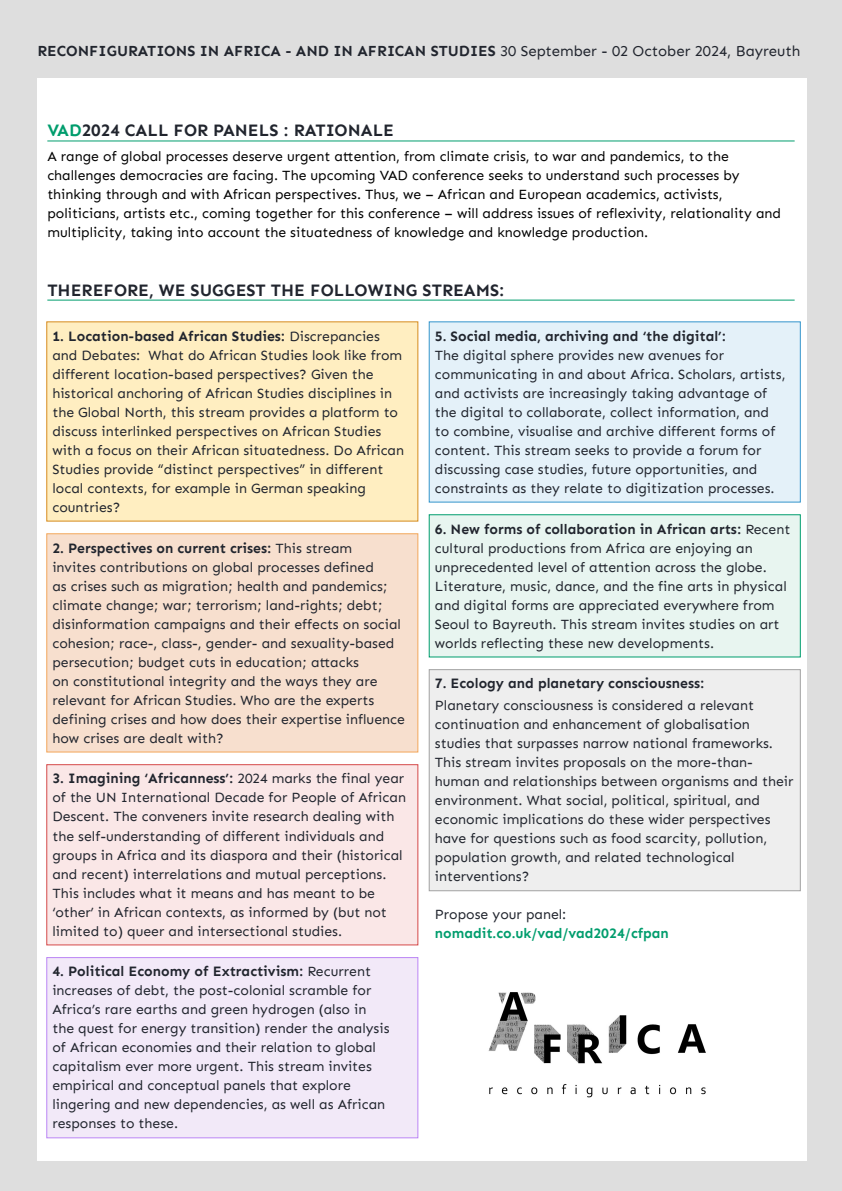
<style>
.page{position:relative;width:842px;height:1191px;background:#dedede}
.page>*{position:absolute;margin:0;border:0;box-sizing:border-box;transform-origin:0 0}
.t1{font:700 17px "Sen";color:#21252e}
.t2{font:700 15px "Sen";color:#21252e}
.t3{font:14px/19px "Sen";color:#21252e}
.t4{font:14px/19px "Sen";color:#000}
.t5{font:700 14px "Sen";color:#21252e}
.t6{font:700 14px "Sen";color:#009d6d}
.s1{font-weight:400}
.s2{color:#009d6d}
.s3{font-weight:700}
</style>
<div class="page">
<div style="left:37px;top:78px;width:770px;height:1082px;background:#fff"></div>
<hr style="left:47px;top:140px;width:748px;height:1px;background:#009d6d">
<hr style="left:47px;top:299px;width:748px;height:1px;background:#009d6d">
<div style="left:46px;top:321px;width:372px;height:200px;background:#ffeec1"></div>
<div style="left:46px;top:533px;width:372px;height:219px;background:#f7dfce;border:1px solid #f3a75b"></div>
<div style="left:46px;top:764px;width:372px;height:181px;background:#fae7e7;border:1px solid #d54949"></div>
<div style="left:46px;top:957px;width:372px;height:181px;background:#f2e9f8;border:1px solid #bb85f5"></div>
<div style="left:429px;top:321px;width:372px;height:181px;background:#e4f1f9;border:1px solid #3495cc"></div>
<div style="left:429px;top:514px;width:372px;height:143px;background:#e8f5f0"></div>
<div style="left:429px;top:669px;width:372px;height:222px;background:#eee;border:1px solid #a1a1a1"></div>
<img style="left:488px;top:992px;width:218px;height:106px">
<p class="t2" style="left:37px;top:42px;width:764px">RECONFIGURATIONS IN AFRICA - AND IN AFRICAN STUDIES <span class="s1">30 September - 02 October 2024, Bayreuth</span></p>
<p class="t1" style="left:47px;top:121px;width:348px"><span class="s2">VAD</span>2024 CALL FOR PANELS : RATIONALE</p>
<p class="t4" style="left:47px;top:147px;width:735px">A range of global processes deserve urgent attention, from climate crisis, to war and pandemics, to the challenges democracies are facing. The upcoming VAD conference seeks to understand such processes by thinking through and with African perspectives. Thus, we – African and European academics, activists, politicians, artists etc., coming together for this conference – will address issues of reflexivity, relationality and multiplicity, taking into account the situatedness of knowledge and knowledge production.</p>
<p class="t1" style="left:47px;top:280px;width:459px">THEREFORE, WE SUGGEST THE FOLLOWING STREAMS:</p>
<p class="t3" style="left:52px;top:326px;width:353px"><span class="s3">1. Location-based African Studies:</span> Discrepancies and Debates: What do African Studies look like from different location-based perspectives? Given the historical anchoring of African Studies disciplines in the Global North, this stream provides a platform to discuss interlinked perspectives on African Studies with a focus on their African situatedness. Do African Studies provide “distinct perspectives” in different local contexts, for example in German speaking countries?</p>
<p class="t3" style="left:52px;top:538px;width:354px"><span class="s3">2. Perspectives on current crises:</span> This stream<br>invites contributions on global processes defined<br>as crises such as migration; health and pandemics; climate change; war; terrorism; land-rights; debt; disinformation campaigns and their effects on social cohesion; race-, class-, gender- and sexuality-based persecution; budget cuts in education; attacks<br>on constitutional integrity and the ways they are relevant for African Studies. Who are the experts defining crises and how does their expertise influence how crises are dealt with?</p>
<p class="t3" style="left:52px;top:769px;width:355px"><span class="s3">3. Imagining ‘Africanness’:</span> 2024 marks the final year of the UN International Decade for People of African Descent. The conveners invite research dealing with the self-understanding of different individuals and groups in Africa and its diaspora and their (historical and recent) interrelations and mutual perceptions.<br>This includes what it means and has meant to be ‘other’ in African contexts, as informed by (but not limited to) queer and intersectional studies.</p>
<p class="t3" style="left:52px;top:962px;width:339px"><span class="s3">4. Political Economy of Extractivism:</span> Recurrent increases of debt, the post-colonial scramble for Africa’s rare earths and green hydrogen (also in the quest for energy transition) render the analysis of African economies and their relation to global capitalism ever more urgent. This stream invites empirical and conceptual panels that explore lingering and new dependencies, as well as African responses to these.</p>
<p class="t5" style="left:435px;top:328px;width:293px">5. Social media, archiving and ‘the digital’:</p>
<p class="t3" style="left:435px;top:345px;width:352px">The digital sphere provides new avenues for communicating in and about Africa. Scholars, artists, and activists are increasingly taking advantage of the digital to collaborate, collect information, and to combine, visualise and archive different forms of content. This stream seeks to provide a forum for discussing case studies, future opportunities, and constraints as they relate to digitization processes.</p>
<p class="t3" style="left:435px;top:519px;width:357px"><span class="s3">6. New forms of collaboration in African arts:</span> Recent cultural productions from Africa are enjoying an unprecedented level of attention across the globe.<br>Literature, music, dance, and the fine arts in physical and digital forms are appreciated everywhere from Seoul to Bayreuth. This stream invites studies on art worlds reflecting these new developments.</p>
<p class="t5" style="left:435px;top:675px;width:271px">7. Ecology and planetary consciousness:</p>
<p class="t3" style="left:435px;top:696px;width:360px">Planetary consciousness is considered a relevant continuation and enhancement of globalisation studies that surpasses narrow national frameworks.<br>This stream invites proposals on the more-than&shy;human and relationships between organisms and their environment. What social, political, spiritual, and economic implications do these wider perspectives have for questions such as food scarcity, pollution, population growth, and related technological interventions?</p>
<p class="t3" style="left:435px;top:905px;width:133px">Propose your panel:</p>
<p class="t6" style="left:435px;top:925px;width:235px">nomadit.co.uk/vad/vad2024/cfpan</p>
</div>
